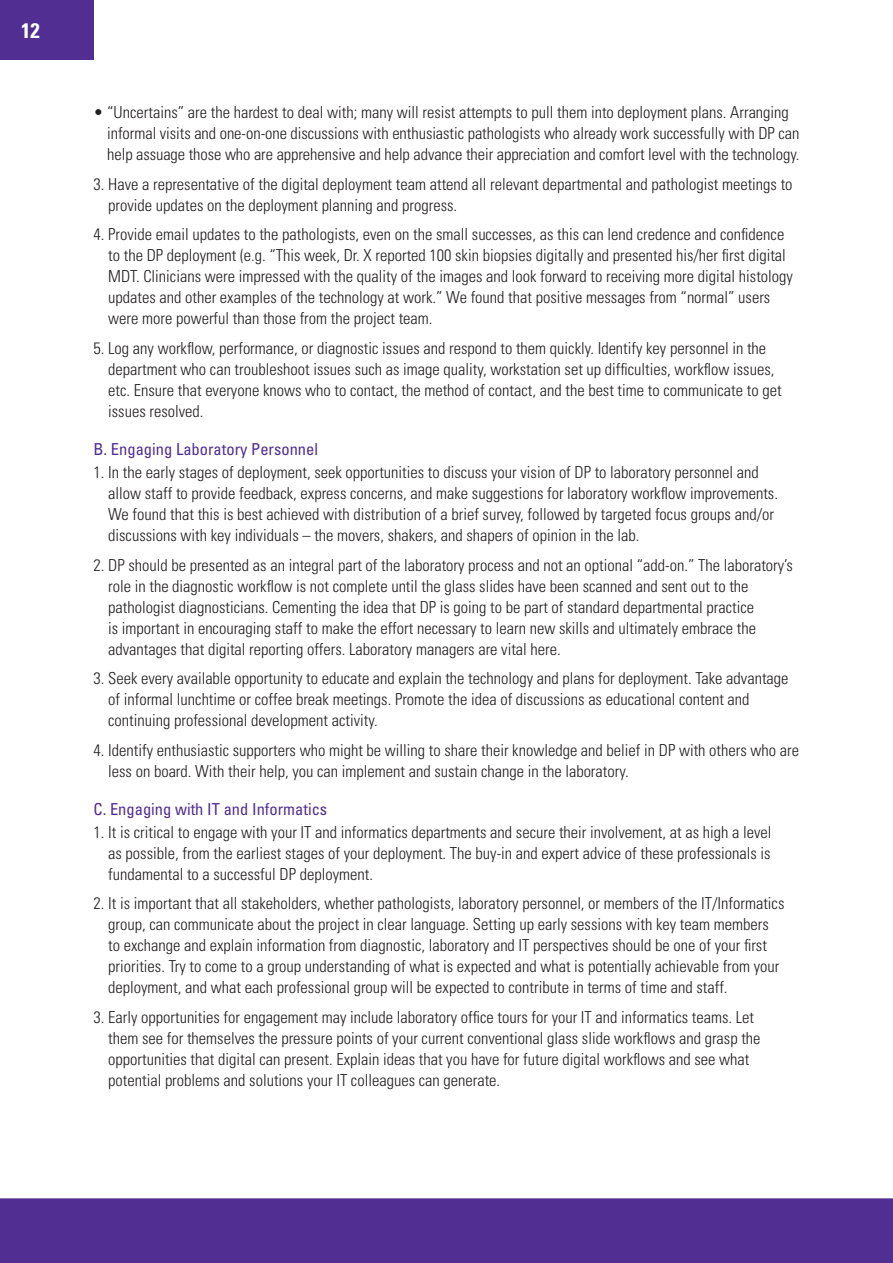
<style>
.page{position:relative;width:893px;height:1263px;background:#fff}
.page>*{position:absolute;margin:0;border:0;box-sizing:border-box;transform-origin:0 0}
.t1{font:700 condensed 21px "Univers LT Std";color:#fff}
.t2{font:300 condensed 16.5px/21px "Univers LT Std";color:#231f20}
.t3{font:condensed 16.5px "Univers LT Std";color:#502e92}
</style>
<div class="page">
<div style="left:0;top:1198px;width:893px;height:65px;background:#502e92"></div>
<div style="left:0;top:0;width:94px;height:60px;background:#502e92"></div>
<p class="t1" style="left:21px;top:18px;width:20px">12</p>
<p class="t2" style="left:107px;top:102px;width:694px;text-indent:-14px">• “Uncertains” are the hardest to deal with; many will resist attempts to pull them into deployment plans. Arranging informal visits and one-on-one discussions with enthusiastic pathologists who already work successfully with DP can help assuage those who are apprehensive and help advance their appreciation and comfort level with the technology.</p>
<p class="t2" style="left:108px;top:173px;width:686px;text-indent:-15px">3. Have a representative of the digital deployment team attend all relevant departmental and pathologist meetings to provide updates on the deployment planning and progress.</p>
<p class="t2" style="left:108px;top:224px;width:686px;text-indent:-15px">4. Provide email updates to the pathologists, even on the small successes, as this can lend credence and confidence to the DP deployment (e.g. “This week, Dr. X reported 100 skin biopsies digitally and presented his/her first digital MDT. Clinicians were impressed with the quality of the images and look forward to receiving more digital histology updates and other examples of the technology at work.” We found that positive messages from “normal” users were more powerful than those from the project team.</p>
<p class="t2" style="left:108px;top:337px;width:675px;text-indent:-15px">5. Log any workflow, performance, or diagnostic issues and respond to them quickly. Identify key personnel in the department who can troubleshoot issues such as image quality, workstation set up difficulties, workflow issues, etc. Ensure that everyone knows who to contact, the method of contact, and the best time to communicate to get issues resolved.</p>
<p class="t3" style="left:94px;top:438px;width:226px">B. Engaging Laboratory Personnel</p>
<p class="t2" style="left:108px;top:462px;width:671px;text-indent:-15px">1. In the early stages of deployment, seek opportunities to discuss your vision of DP to laboratory personnel and allow staff to provide feedback, express concerns, and make suggestions for laboratory workflow improvements.<br>We found that this is best achieved with distribution of a brief survey, followed by targeted focus groups and/or discussions with key individuals – the movers, shakers, and shapers of opinion in the lab.</p>
<p class="t2" style="left:108px;top:554px;width:686px;text-indent:-15px">2. DP should be presented as an integral part of the laboratory process and not an optional “add-on.” The laboratory’s role in the diagnostic workflow is not complete until the glass slides have been scanned and sent out to the pathologist diagnosticians. Cementing the idea that DP is going to be part of standard departmental practice<br>is important in encouraging staff to make the effort necessary to learn new skills and ultimately embrace the advantages that digital reporting offers. Laboratory managers are vital here.</p>
<p class="t2" style="left:108px;top:668px;width:682px;text-indent:-15px">3. Seek every available opportunity to educate and explain the technology and plans for deployment. Take advantage of informal lunchtime or coffee break meetings. Promote the idea of discussions as educational content and continuing professional development activity.</p>
<p class="t2" style="left:108px;top:739px;width:692px;text-indent:-15px">4. Identify enthusiastic supporters who might be willing to share their knowledge and belief in DP with others who are less on board. With their help, you can implement and sustain change in the laboratory.</p>
<p class="t3" style="left:94px;top:798px;width:235px">C. Engaging with IT and Informatics</p>
<p class="t2" style="left:108px;top:821px;width:665px;text-align:justify;text-indent:-15px">1. It is critical to engage with your IT and informatics departments and secure their involvement, at as high a level as possible, from the earliest stages of your deployment. The buy-in and expert advice of these professionals is fundamental to a successful DP deployment.</p>
<p class="t2" style="left:108px;top:893px;width:678px;text-indent:-15px">2. It is important that all stakeholders, whether pathologists, laboratory personnel, or members of the IT/Informatics group, can communicate about the project in clear language. Setting up early sessions with key team members to exchange and explain information from diagnostic, laboratory and IT perspectives should be one of your first priorities. Try to come to a group understanding of what is expected and what is potentially achievable from your deployment, and what each professional group will be expected to contribute in terms of time and staff.</p>
<p class="t2" style="left:108px;top:1006px;width:654px;text-indent:-15px">3. Early opportunities for engagement may include laboratory office tours for your IT and informatics teams. Let them see for themselves the pressure points of your current conventional glass slide workflows and grasp the opportunities that digital can present. Explain ideas that you have for future digital workflows and see what potential problems and solutions your IT colleagues can generate.</p>
</div>
